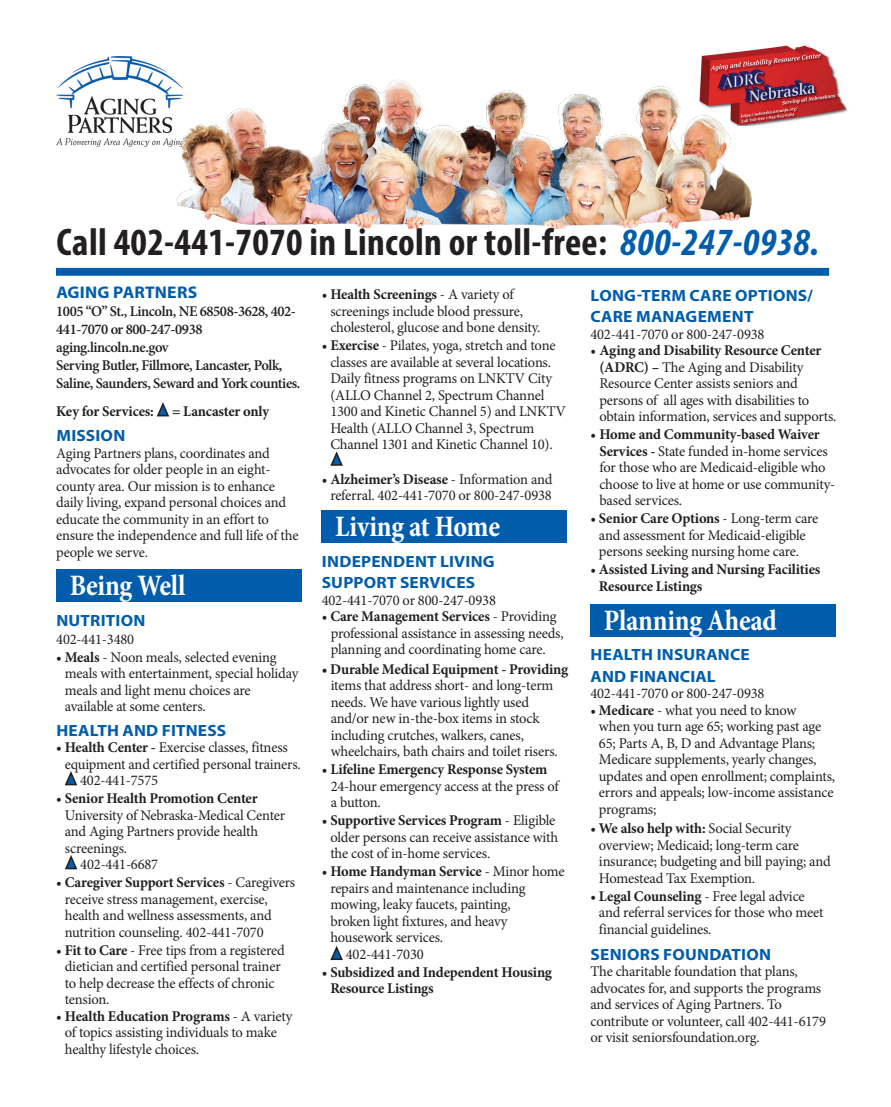
<style>
.page{position:relative;width:891px;height:1107px;background:#fff}
.page>*{position:absolute;margin:0;border:0;box-sizing:border-box;transform-origin:0 0}
.ap_Main_Headline{font:700 condensed 38.7px "Myriad Pro";letter-spacing:.01em;color:#231f20}
.ap_Reverse_Big_Heads{font:700 condensed 30px "Minion Pro";letter-spacing:-.01em;color:#fff;scale:.94 1}
.ap_Headline{font:700 16.95px "Myriad Pro";letter-spacing:.015em;color:#015dab;scale:1.04 1}
.ap_Headline-2{font:700 16.35px/21.3px "Myriad Pro";letter-spacing:.015em;color:#015dab;scale:1.06 1}
.ap_Body_text{font:14.85px/16.5px "Minion Pro";letter-spacing:-.015em;color:#231f20}
.ap_Body_text-2{font:700 14.85px/16.5px "Minion Pro";letter-spacing:-.015em;color:#231f20}
.ap_Body_text-3{font:600 14.85px/18px "Minion Pro";letter-spacing:-.03em;color:#231f20}
.ap_Headline-3{font:14.85px "Minion Pro";letter-spacing:-.015em;color:#231f20}
.s1{font-style:italic;color:#015dab}
.s2{font-weight:700}
.s3{font-weight:400}
</style>
<div class="page">
<img style="left:701px;top:45px;width:147px;height:79px">
<img style="left:56px;top:56px;width:108px;height:91px">
<svg style="left:156px;top:402px;width:14px;height:15px"></svg>
<div style="left:56px;top:569px;width:245px;height:33px;background:#015dab"></div>
<svg style="left:64px;top:771px;width:14px;height:15px"></svg>
<svg style="left:65px;top:855px;width:13px;height:15px"></svg>
<svg style="left:330px;top:451px;width:13px;height:15px"></svg>
<div style="left:322px;top:510px;width:245px;height:33px;background:#015dab"></div>
<svg style="left:330px;top:946px;width:13px;height:15px"></svg>
<div style="left:590px;top:604px;width:245px;height:33px;background:#015dab"></div>
<div style="left:56px;top:268px;width:773px;height:8px;background:#015dab"></div>
<img style="left:164px;top:64px;width:605px;height:165px">
<p class="ap_Main_Headline" style="left:57px;top:218px;width:764px">Call 402-441-7070 in Lincoln or toll-free: <span class="s1">800-247-0938.</span></p>
<p class="ap_Headline" style="left:56px;top:281px;width:137px">AGING PARTNERS</p>
<p class="ap_Body_text-3" style="left:56px;top:302px;width:246px">1005 “O” St., Lincoln, NE 68508-3628, 402- 441-7070 or 800-247-0938 aging.lincoln.ne.gov<br>Serving Butler, Fillmore, Lancaster, Polk, Saline, Saunders, Seward and York counties.</p>
<p class="ap_Body_text-2" style="left:56px;top:403px;width:215px">Key for Services: = Lancaster only</p>
<p class="ap_Headline-2" style="left:56px;top:425px;width:66px">MISSION</p>
<p class="ap_Body_text" style="left:56px;top:445px;width:244px">Aging Partners plans, coordinates and advocates for older people in an eight&shy;county area. Our mission is to enhance daily living, expand personal choices and educate the community in an effort to ensure the independence and full life of the people we serve.</p>
<p class="ap_Reverse_Big_Heads" style="left:70px;top:565px;width:125px">Being Well</p>
<p class="ap_Headline-2" style="left:56px;top:610px;width:85px">NUTRITION</p>
<p class="ap_Headline-3" style="left:56px;top:629px;width:79px">402-441-3480</p>
<p class="ap_Body_text" style="left:65px;top:649px;width:235px;text-indent:-9px">• <span class="s2">Meals</span> - Noon meals, selected evening meals with entertainment, special holiday meals and light menu choices are available at some centers.</p>
<p class="ap_Headline-2" style="left:56px;top:719px;width:162px">HEALTH AND FITNESS</p>
<p class="ap_Body_text" style="left:56px;top:739px;width:233px">• <span class="s2">Health Center -</span> Exercise classes, fitness</p>
<p class="ap_Body_text" style="left:65px;top:756px;width:238px">equipment and certified personal trainers.</p>
<p class="ap_Body_text" style="left:80px;top:772px;width:79px">402-441-7575</p>
<p class="ap_Body_text-2" style="left:56px;top:790px;width:203px"><span class="s3">•</span> Senior Health Promotion Center</p>
<p class="ap_Body_text" style="left:65px;top:807px;width:222px">University of Nebraska-Medical Center</p>
<p class="ap_Body_text" style="left:65px;top:823px;width:195px">and Aging Partners provide health</p>
<p class="ap_Body_text" style="left:65px;top:840px;width:64px">screenings.</p>
<p class="ap_Body_text" style="left:80px;top:856px;width:79px">402-441-6687</p>
<p class="ap_Body_text" style="left:65px;top:874px;width:232px;text-indent:-9px">• <span class="s2">Caregiver Support Services</span> - Caregivers receive stress management, exercise, health and wellness assessments, and nutrition counseling. 402-441-7070</p>
<p class="ap_Body_text" style="left:65px;top:942px;width:222px;text-indent:-9px">• <span class="s2">Fit to Care</span> - Free tips from a registered dietician and certified personal trainer to help decrease the effects of chronic tension.</p>
<p class="ap_Body_text" style="left:65px;top:1008px;width:229px;text-indent:-9px">• <span class="s2">Health Education Programs</span> - A variety of topics assisting individuals to make healthy lifestyle choices.</p>
<p class="ap_Body_text" style="left:330px;top:286px;width:212px;text-indent:-9px">• <span class="s2">Health Screenings</span> - A variety of screenings include blood pressure, cholesterol, glucose and bone density.</p>
<p class="ap_Body_text" style="left:330px;top:337px;width:237px;text-indent:-9px">• <span class="s2">Exercise</span> - Pilates, yoga, stretch and tone classes are available at several locations.<br>Daily fitness programs on LNKTV City (ALLO Channel 2, Spectrum Channel 1300 and Kinetic Channel 5) and LNKTV Health (ALLO Channel 3, Spectrum Channel 1301 and Kinetic Channel 10).</p>
<p class="ap_Body_text" style="left:322px;top:471px;width:232px;text-align:center">• <span class="s2">Alzheimer’s Disease</span> - Information and referral. 402-441-7070 or 800-247-0938</p>
<p class="ap_Reverse_Big_Heads" style="left:335px;top:506px;width:177px">Living at Home</p>
<p class="ap_Headline-2" style="left:322px;top:550px;width:165px">INDEPENDENT LIVING<br>SUPPORT SERVICES</p>
<p class="ap_Body_text" style="left:322px;top:592px;width:176px">402-441-7070 or 800-247-0938</p>
<p class="ap_Body_text" style="left:331px;top:608px;width:234px;text-indent:-9px">• <span class="s2">Care Management Services</span> - Providing professional assistance in assessing needs, planning and coordinating home care.</p>
<p class="ap_Body_text" style="left:331px;top:661px;width:239px;text-indent:-9px"><span class="s2">• Durable Medical Equipment - Providing </span>items that address short- and long-term needs. We have various lightly used and/or new in-the-box items in stock including crutches, walkers, canes, wheelchairs, bath chairs and toilet risers.</p>
<p class="ap_Body_text" style="left:331px;top:761px;width:230px;text-indent:-9px">• <span class="s2">Lifeline Emergency Response System<br></span>24-hour emergency access at the press of a button.</p>
<p class="ap_Body_text" style="left:330px;top:812px;width:229px;text-indent:-9px">• <span class="s2">Supportive Services Program</span> - Eligible older persons can receive assistance with the cost of in-home services.</p>
<p class="ap_Body_text-2" style="left:322px;top:863px;width:244px"><span class="s3">•</span> Home Handyman Service <span class="s3">- Minor home</span></p>
<p class="ap_Body_text" style="left:330px;top:880px;width:197px">repairs and maintenance including</p>
<p class="ap_Body_text" style="left:330px;top:896px;width:182px">mowing, leaky faucets, painting,</p>
<p class="ap_Body_text" style="left:330px;top:913px;width:179px">broken light fixtures, and heavy</p>
<p class="ap_Body_text" style="left:330px;top:929px;width:114px">housework services.</p>
<p class="ap_Body_text" style="left:346px;top:946px;width:79px">402-441-7030</p>
<p class="ap_Body_text-2" style="left:330px;top:963px;width:223px;text-indent:-9px"><span class="s3">•</span> Subsidized and Independent Housing<br>Resource Listings</p>
<p class="ap_Headline-2" style="left:591px;top:284px;width:211px">LONG-TERM CARE OPTIONS/<br>CARE MANAGEMENT</p>
<p class="ap_Body_text" style="left:590px;top:326px;width:176px">402-441-7070 or 800-247-0938</p>
<p class="ap_Body_text" style="left:599px;top:342px;width:239px;text-indent:-9px">• <span class="s2">Aging and Disability Resource Center (ADRC) –</span> The Aging and Disability Resource Center assists seniors and persons of all ages with disabilities to obtain information, services and supports.</p>
<p class="ap_Body_text" style="left:599px;top:426px;width:237px;text-indent:-9px">• <span class="s2">Home and Community-based Waiver Services -</span> State funded in-home services for those who are Medicaid-eligible who choose to live at home or use community&shy;based services.</p>
<p class="ap_Body_text" style="left:599px;top:510px;width:221px;text-indent:-9px">• <span class="s2">Senior Care Options</span> - Long-term care and assessment for Medicaid-eligible persons seeking nursing home care.</p>
<p class="ap_Body_text-2" style="left:599px;top:561px;width:223px;text-indent:-9px"><span class="s3">•</span> Assisted Living and Nursing Facilities<br>Resource Listings</p>
<p class="ap_Reverse_Big_Heads" style="left:604px;top:600px;width:186px">Planning Ahead</p>
<p class="ap_Headline-2" style="left:591px;top:644px;width:152px">HEALTH INSURANCE<br>AND FINANCIAL</p>
<p class="ap_Body_text" style="left:590px;top:685px;width:176px">402-441-7070 or 800-247-0938</p>
<p class="ap_Body_text" style="left:599px;top:702px;width:238px;text-indent:-9px">• <span class="s2">Medicare</span> - what you need to know<br>when you turn age 65; working past age 65; Parts A, B, D and Advantage Plans; Medicare supplements, yearly changes, updates and open enrollment; complaints, errors and appeals; low-income assistance programs;</p>
<p class="ap_Body_text" style="left:599px;top:820px;width:233px;text-indent:-9px">• <span class="s2">We also help with:</span> Social Security overview; Medicaid; long-term care insurance; budgeting and bill paying; and Homestead Tax Exemption.</p>
<p class="ap_Body_text" style="left:599px;top:888px;width:226px;text-indent:-9px">• <span class="s2">Legal Counseling</span> - Free legal advice and referral services for those who meet financial guidelines.</p>
<p class="ap_Headline-2" style="left:591px;top:943px;width:172px">SENIORS FOUNDATION</p>
<p class="ap_Body_text" style="left:590px;top:963px;width:237px">The charitable foundation that plans, advocates for, and supports the programs and services of Aging Partners. To contribute or volunteer, call 402-441-6179 or visit seniorsfoundation.org.</p>
</div>
